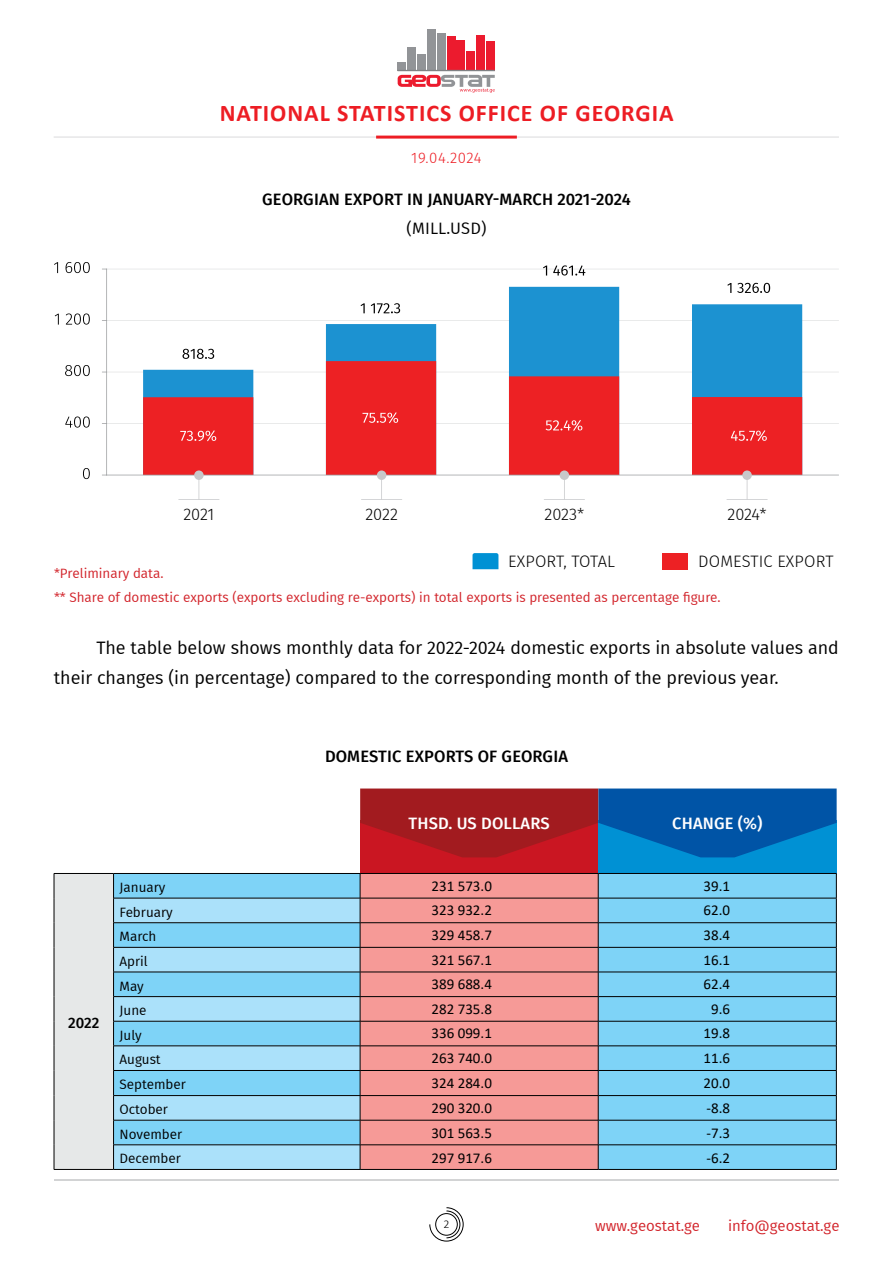
<style>
.page{position:relative;width:893px;height:1263px;background:#fff}
.page>*{position:absolute;margin:0;border:0;box-sizing:border-box;transform-origin:0 0}
.t1{font:700 24px "Calibri";letter-spacing:.04em;color:#ed1d24}
.t2{font:18px/30px "Fira GO";color:#000}
.t3{font:500 16.5px "Fira GO";letter-spacing:.01em;color:#000}
.t4{font:300 16.5px "Fira GO";color:#000}
.t5{font:500 16.5px "Fira GO";letter-spacing:.01em;color:#fff}
.t6{font:16.5px "Fira GO";letter-spacing:.01em;color:#000}
.t7{font:15px "Calibri";color:#000}
.t8{font:15px "Fira GO";color:#d2232a}
.t9{font:300 15px "Fira GO";letter-spacing:.04em;color:#ed1d24}
.t10{font:500 15px "Fira GO";color:#000}
.t11{font:13.5px/24px "Fira GO";color:#d2232a}
.t12{font:13.5px "Fira GO";color:#000}
.t13{font:300 12px "Calibri";color:#000}
</style>
<div class="page">
<svg style="left:429px;top:1207px;width:35px;height:34px"></svg>
<hr style="left:54px;top:1179px;width:785px;height:1px;background:#a7a9ac">
<hr style="left:54px;top:136px;width:785px;height:2px;background:#e6e7e8">
<hr style="left:376px;top:136px;width:141px;height:3px;background:#ed1d24">
<div style="left:398px;top:62px;width:8px;height:9px;background:#929497"></div>
<div style="left:407px;top:47px;width:9px;height:24px;background:#929497"></div>
<div style="left:417px;top:55px;width:9px;height:16px;background:#929497"></div>
<div style="left:427px;top:30px;width:9px;height:41px;background:#929497"></div>
<div style="left:437px;top:34px;width:9px;height:37px;background:#929497"></div>
<div style="left:447px;top:36px;width:8px;height:35px;background:#ec1b2e"></div>
<div style="left:457px;top:41px;width:8px;height:30px;background:#ec1b2e"></div>
<div style="left:466px;top:51px;width:9px;height:20px;background:#ec1b2e"></div>
<div style="left:476px;top:35px;width:9px;height:36px;background:#ec1b2e"></div>
<div style="left:486px;top:41px;width:9px;height:30px;background:#ec1b2e"></div>
<hr style="left:398px;top:70px;width:97px;height:1px;background:#808184">
<svg style="left:398px;top:75px;width:97px;height:18px"></svg>
<svg style="left:83px;top:468px;width:7px;height:11px"></svg>
<svg style="left:65px;top:416px;width:25px;height:12px"></svg>
<svg style="left:65px;top:365px;width:25px;height:11px"></svg>
<svg style="left:55px;top:314px;width:4px;height:11px"></svg>
<svg style="left:66px;top:313px;width:24px;height:12px"></svg>
<svg style="left:54px;top:262px;width:4px;height:11px"></svg>
<svg style="left:66px;top:262px;width:24px;height:11px"></svg>
<div style="left:360px;top:820px;width:238px;height:55px;background:#ca1622"></div>
<div style="left:598px;top:820px;width:239px;height:55px;background:#0091d4"></div>
<svg style="left:360px;top:788px;width:477px;height:69px"></svg>
<div style="left:54px;top:873px;width:60px;height:296px;background:#e6e8e8"></div>
<div style="left:114px;top:874px;width:246px;height:24px;background:#7ed3f7"></div>
<div style="left:361px;top:874px;width:237px;height:295px;background:#f69a97"></div>
<div style="left:599px;top:874px;width:237px;height:295px;background:#7ed3f7"></div>
<svg style="left:114px;top:899px;width:246px;height:270px;background:#95d8f6"></svg>
<hr style="left:113px;top:898px;width:247px;height:1px;background:#000">
<hr style="left:360px;top:898px;width:238px;height:1px;background:#000">
<hr style="left:113px;top:922px;width:247px;height:1px;background:#000">
<hr style="left:113px;top:947px;width:247px;height:1px;background:#000">
<hr style="left:360px;top:947px;width:238px;height:1px;background:#000">
<hr style="left:113px;top:972px;width:247px;height:1px;background:#000">
<hr style="left:360px;top:972px;width:238px;height:1px;background:#000">
<hr style="left:113px;top:996px;width:247px;height:1px;background:#000">
<hr style="left:360px;top:996px;width:238px;height:1px;background:#000">
<hr style="left:113px;top:1021px;width:247px;height:1px;background:#000">
<hr style="left:360px;top:1021px;width:238px;height:1px;background:#000">
<hr style="left:113px;top:1045px;width:247px;height:1px;background:#000">
<hr style="left:360px;top:1045px;width:238px;height:1px;background:#000">
<hr style="left:113px;top:1070px;width:247px;height:1px;background:#000">
<hr style="left:360px;top:1070px;width:238px;height:1px;background:#000">
<hr style="left:113px;top:1095px;width:247px;height:1px;background:#000">
<hr style="left:360px;top:1095px;width:238px;height:1px;background:#000">
<hr style="left:360px;top:873px;width:238px;height:1px;background:#000">
<hr style="left:360px;top:922px;width:238px;height:1px;background:#000">
<hr style="left:113px;top:1120px;width:247px;height:1px;background:#000">
<hr style="left:360px;top:1120px;width:238px;height:1px;background:#000">
<hr style="left:113px;top:1144px;width:247px;height:1px;background:#000">
<hr style="left:360px;top:1144px;width:238px;height:1px;background:#000">
<svg style="left:360px;top:874px;width:1px;height:295px"></svg>
<hr style="left:114px;top:1169px;width:246px;height:1px;background:#000">
<hr style="left:360px;top:1169px;width:238px;height:1px;background:#000">
<hr style="left:598px;top:873px;width:238px;height:1px;background:#000">
<hr style="left:598px;top:898px;width:238px;height:1px;background:#000">
<hr style="left:598px;top:922px;width:238px;height:1px;background:#000">
<hr style="left:598px;top:947px;width:238px;height:1px;background:#000">
<hr style="left:598px;top:972px;width:238px;height:1px;background:#000">
<hr style="left:598px;top:996px;width:238px;height:1px;background:#000">
<hr style="left:598px;top:1021px;width:238px;height:1px;background:#000">
<hr style="left:598px;top:1045px;width:238px;height:1px;background:#000">
<hr style="left:598px;top:1070px;width:238px;height:1px;background:#000">
<hr style="left:598px;top:1095px;width:238px;height:1px;background:#000">
<hr style="left:598px;top:1120px;width:238px;height:1px;background:#000">
<hr style="left:598px;top:1144px;width:238px;height:1px;background:#000">
<svg style="left:598px;top:874px;width:1px;height:295px"></svg>
<svg style="left:836px;top:874px;width:1px;height:295px"></svg>
<hr style="left:598px;top:1169px;width:238px;height:1px;background:#000">
<hr style="left:54px;top:873px;width:60px;height:1px;background:#000">
<hr style="left:114px;top:873px;width:246px;height:1px;background:#000">
<svg style="left:54px;top:874px;width:1px;height:295px"></svg>
<svg style="left:113px;top:874px;width:1px;height:295px"></svg>
<hr style="left:54px;top:1169px;width:60px;height:1px;background:#000">
<svg style="left:102px;top:265px;width:737px;height:235px"></svg>
<svg style="left:473px;top:553px;width:25px;height:16px"></svg>
<div style="left:662px;top:553px;width:26px;height:16px;background:#ed2124"></div>
<h1 class="t1" style="left:220px;top:97px;width:455px">NATIONAL STATISTICS OFFICE OF GEORGIA</h1>
<p class="t9" style="left:411px;top:149px;width:72px">19.04.2024</p>
<p class="t3" style="left:262px;top:190px;width:370px">GEORGIAN EXPORT IN JANUARY-MARCH 2021-2024</p>
<p class="t6" style="left:407px;top:218px;width:81px">(MILL.USD)</p>
<p class="t4" style="left:183px;top:504px;width:33px">2021</p>
<p class="t4" style="left:365px;top:504px;width:34px">2022</p>
<p class="t4" style="left:544px;top:504px;width:41px">2023*</p>
<p class="t4" style="left:727px;top:504px;width:41px">2024*</p>
<p class="t4" style="left:508px;top:551px;width:109px">EXPORT, TOTAL</p>
<p class="t4" style="left:698px;top:552px;width:137px">DOMESTIC EXPORT</p>
<p class="t11" style="left:54px;top:561px;width:668px">*Preliminary data.<br>** Share of domestic exports (exports excluding re-exports) in total exports is presented as percentage figure.</p>
<p class="t2" style="left:54px;top:633px;width:786px;text-indent:43px">The table below shows monthly data for 2022-2024 domestic exports in absolute values and their changes (in percentage) compared to the corresponding month of the previous year.</p>
<p class="t3" style="left:325px;top:746px;width:244px">DOMESTIC EXPORTS OF GEORGIA</p>
<p class="t10" style="left:68px;top:1014px;width:33px">2022</p>
<p class="t5" style="left:409px;top:814px;width:143px">THSD. US DOLLARS</p>
<p class="t5" style="left:672px;top:814px;width:92px">CHANGE (%)</p>
<p class="t12" style="left:120px;top:879px;width:47px">January</p>
<p class="t7" style="left:431px;top:875px;width:62px">231 573.0</p>
<p class="t7" style="left:703px;top:875px;width:28px">39.1</p>
<p class="t12" style="left:120px;top:904px;width:55px">February</p>
<p class="t7" style="left:431px;top:900px;width:62px">323 932.2</p>
<p class="t7" style="left:703px;top:900px;width:28px">62.0</p>
<p class="t12" style="left:120px;top:929px;width:38px">March</p>
<p class="t7" style="left:431px;top:924px;width:62px">329 458.7</p>
<p class="t7" style="left:703px;top:924px;width:28px">38.4</p>
<p class="t12" style="left:120px;top:953px;width:30px">April</p>
<p class="t7" style="left:431px;top:949px;width:62px">321 567.1</p>
<p class="t7" style="left:703px;top:949px;width:28px">16.1</p>
<p class="t12" style="left:120px;top:978px;width:26px">May</p>
<p class="t7" style="left:431px;top:974px;width:62px">389 688.4</p>
<p class="t7" style="left:703px;top:974px;width:28px">62.4</p>
<p class="t12" style="left:120px;top:1003px;width:28px">June</p>
<p class="t7" style="left:431px;top:998px;width:62px">282 735.8</p>
<p class="t7" style="left:711px;top:998px;width:20px">9.6</p>
<p class="t12" style="left:120px;top:1027px;width:24px">July</p>
<p class="t7" style="left:431px;top:1023px;width:62px">336 099.1</p>
<p class="t7" style="left:703px;top:1023px;width:28px">19.8</p>
<p class="t12" style="left:120px;top:1052px;width:43px">August</p>
<p class="t7" style="left:431px;top:1048px;width:62px">263 740.0</p>
<p class="t7" style="left:703px;top:1048px;width:28px">11.6</p>
<p class="t12" style="left:120px;top:1077px;width:68px">September</p>
<p class="t7" style="left:431px;top:1072px;width:62px">324 284.0</p>
<p class="t7" style="left:703px;top:1072px;width:28px">20.0</p>
<p class="t12" style="left:120px;top:1101px;width:50px">October</p>
<p class="t7" style="left:431px;top:1097px;width:62px">290 320.0</p>
<p class="t7" style="left:706px;top:1097px;width:25px">-8.8</p>
<p class="t12" style="left:120px;top:1126px;width:64px">November</p>
<p class="t7" style="left:431px;top:1123px;width:62px">301 563.5</p>
<p class="t7" style="left:706px;top:1123px;width:25px">-7.3</p>
<p class="t12" style="left:120px;top:1151px;width:63px">December</p>
<p class="t7" style="left:431px;top:1147px;width:62px">297 917.6</p>
<p class="t7" style="left:706px;top:1147px;width:25px">-6.2</p>
<p class="t13" style="left:443px;top:1217px;width:8px">2</p>
<p class="t8" style="left:595px;top:1217px;width:106px">www.geostat.ge</p>
<p class="t8" style="left:728px;top:1217px;width:113px">info@geostat.ge</p>
</div>
